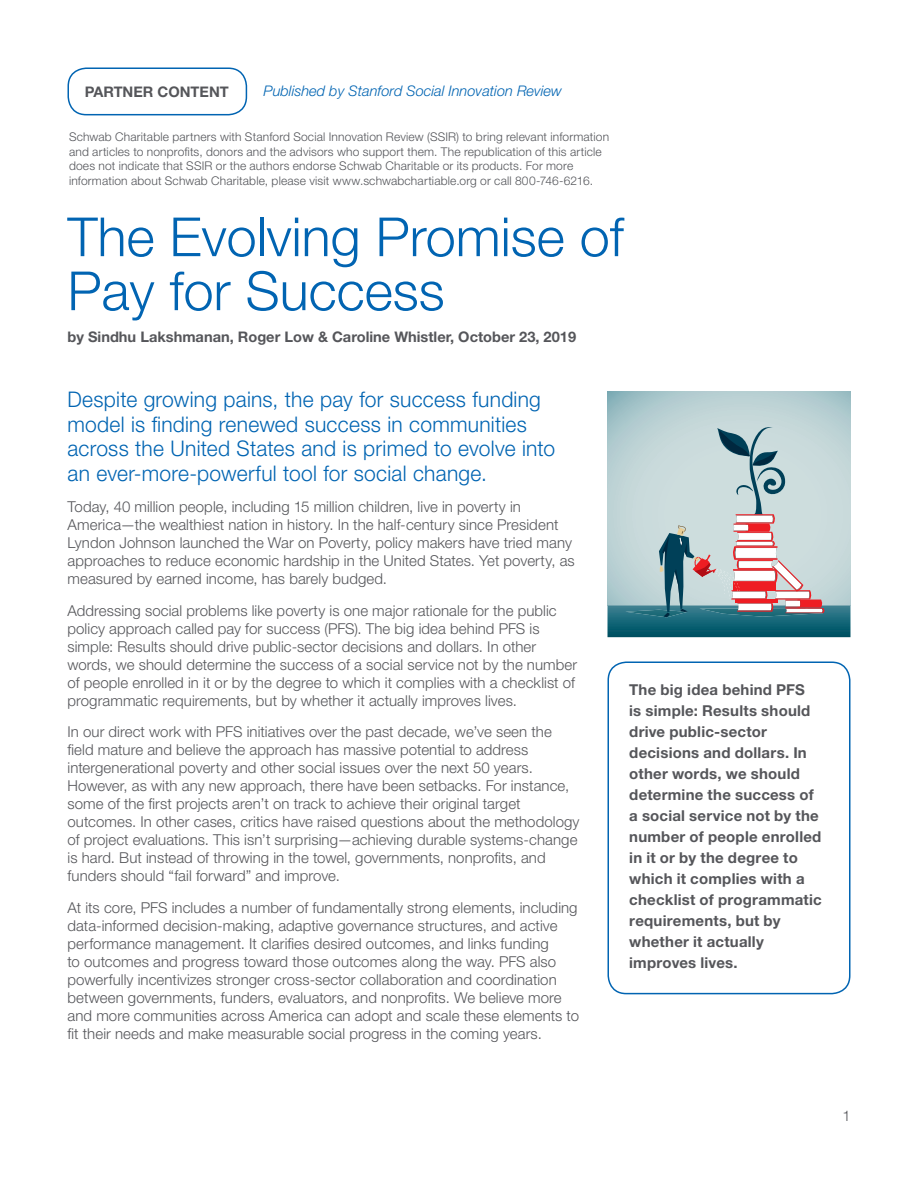
<style>
.page{position:relative;width:918px;height:1188px;background:#fff}
.page>*{position:absolute;margin:0;border:0;box-sizing:border-box;transform-origin:0 0}
.t1{font:300 54px/54px "Helvetica Neue LT Pro";color:#0164b2}
.Body-new{font:300 21.6px/24.6px "Helvetica Neue LT Pro";letter-spacing:.01em;color:#0164b2}
.Body-new-2{font:300 15px/18px "Helvetica Neue LT Pro";letter-spacing:.005em;color:#55565a}
.Body-new-3{font:700 15px/21px "Helvetica Neue LT Pro";letter-spacing:.015em;color:#55565a}
.Body-new-4{font:700 14.7px "Helvetica Neue LT Pro";color:#55565a}
.Body-new-5{font:italic 300 14.7px "Helvetica Neue LT Pro";color:#0164b2}
.t2{font:300 14.7px "Helvetica Neue LT Pro";color:#55565a}
.Body-new-6{font:300 12px/14.4px "Helvetica Neue LT Pro";letter-spacing:.015em;color:#54555a}
</style>
<div class="page">
<div style="left:608px;top:662px;width:242px;height:332px;border:2px solid #0164b2;border-radius:18px"></div>
<div style="left:68px;top:68px;width:179px;height:47px;border:2px solid #0164b2;border-radius:18px"></div>
<svg style="left:608px;top:392px;width:242px;height:34px;background:#b5cdd1"></svg>
<svg style="left:608px;top:426px;width:242px;height:211px;background:#a8babf"></svg>
<p class="Body-new-5" style="left:264px;top:82px;width:300px">Published by Stanford Social Innovation Review</p>
<p class="Body-new-4" style="left:85px;top:82px;width:146px">PARTNER CONTENT</p>
<p class="Body-new-6" style="left:69px;top:130px;width:542px">Schwab Charitable partners with Stanford Social Innovation Review (SSIR) to bring relevant information and articles to nonprofits, donors and the advisors who support them. The republication of this article does not indicate that SSIR or the authors endorse Schwab Charitable or its products. For more information about Schwab Charitable, please visit www.schwabchartiable.org or call 800-746-6216.</p>
<p class="t1" style="left:68px;top:209px;width:558px">The Evolving Promise of<br>Pay for Success</p>
<p class="Body-new-4" style="left:68px;top:327px;width:510px">by Sindhu Lakshmanan, Roger Low &amp; Caroline Whistler, October 23, 2019</p>
<p class="Body-new" style="left:68px;top:386px;width:489px">Despite growing pains, the pay for success funding model is finding renewed success in communities across the United States and is primed to evolve into an ever-more-powerful tool for social change.</p>
<p class="Body-new-2" style="left:68px;top:498px;width:509px">Today, 40 million people, including 15 million children, live in poverty in America—the wealthiest nation in history. In the half-century since President Lyndon Johnson launched the War on Poverty, policy makers have tried many approaches to reduce economic hardship in the United States. Yet poverty, as measured by earned income, has barely budged.</p>
<p class="Body-new-2" style="left:68px;top:601px;width:511px">Addressing social problems like poverty is one major rationale for the public policy approach called pay for success (PFS). The big idea behind PFS is simple: Results should drive public-sector decisions and dollars. In other words, we should determine the success of a social service not by the number of people enrolled in it or by the degree to which it complies with a checklist of programmatic requirements, but by whether it actually improves lives.</p>
<p class="Body-new-2" style="left:68px;top:723px;width:514px">In our direct work with PFS initiatives over the past decade, we’ve seen the field mature and believe the approach has massive potential to address intergenerational poverty and other social issues over the next 50 years.<br>However, as with any new approach, there have been setbacks. For instance, some of the first projects aren’t on track to achieve their original target outcomes. In other cases, critics have raised questions about the methodology of project evaluations. This isn’t surprising—achieving durable systems-change is hard. But instead of throwing in the towel, governments, nonprofits, and funders should “fail forward” and improve.</p>
<p class="Body-new-2" style="left:68px;top:898px;width:513px">At its core, PFS includes a number of fundamentally strong elements, including data-informed decision-making, adaptive governance structures, and active performance management. It clarifies desired outcomes, and links funding<br>to outcomes and progress toward those outcomes along the way. PFS also powerfully incentivizes stronger cross-sector collaboration and coordination between governments, funders, evaluators, and nonprofits. We believe more and more communities across America can adopt and scale these elements to fit their needs and make measurable social progress in the coming years.</p>
<p class="Body-new-3" style="left:629px;top:679px;width:194px">The big idea behind PFS<br>is simple: Results should drive public-sector decisions and dollars. In other words, we should determine the success of a social service not by the number of people enrolled in it or by the degree to which it complies with a checklist of programmatic requirements, but by whether it actually improves lives.</p>
<p class="t2" style="left:842px;top:1106px;width:10px">1</p>
</div>
